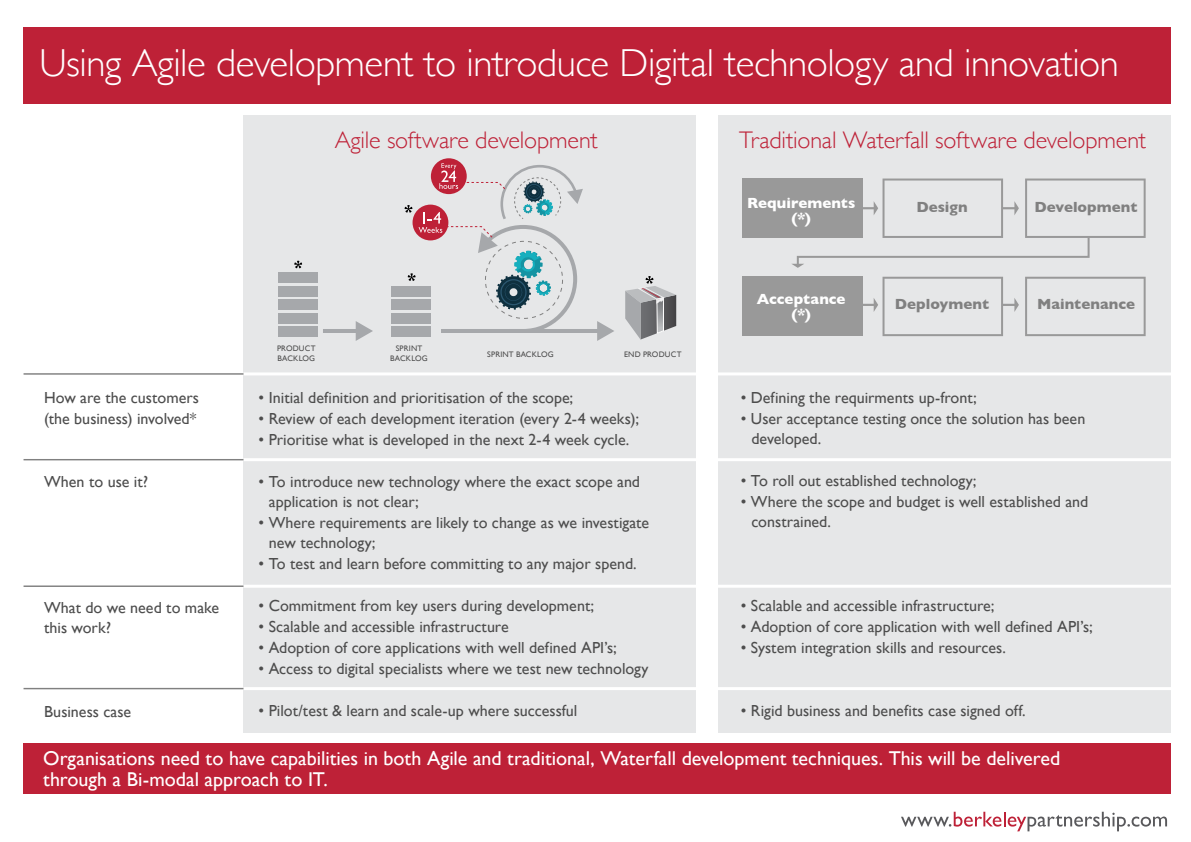
<style>
.page{position:relative;width:1191px;height:842px;background:#fff}
.page>*{position:absolute;margin:0;border:0;box-sizing:border-box;transform-origin:0 0}
.t1{font:300 39px "Gill Sans";letter-spacing:-.01em;color:#fff}
.t2{font:300 24px "Gill Sans";letter-spacing:-.005em;color:#be2137}
.t3{font:20px/21px "Gill Sans";color:#fff}
.t4{font:16px/20px "Gill Sans";color:#4d4d4d}
.t5{font:700 15px "Gill Sans";letter-spacing:.005em;color:#808080}
.t6{font:700 15px/15px "Gill Sans";color:#fff;text-align:center}
.t7{font:8px/10px "Gill Sans";letter-spacing:.025em;color:#4d4d4d}
</style>
<div class="page">
<div style="left:243px;top:116px;width:452px;height:617px;background:#e6e7e8"></div>
<div style="left:718px;top:116px;width:452px;height:617px;background:#e6e7e8"></div>
<div style="left:24px;top:28px;width:1146px;height:76px;background:#be2137"></div>
<svg style="left:901px;top:812px;width:266px;height:19px"></svg>
<hr style="left:243px;top:372px;width:945px;height:3px;background:#fff">
<hr style="left:243px;top:458px;width:945px;height:3px;background:#fff">
<hr style="left:243px;top:585px;width:945px;height:3px;background:#fff">
<hr style="left:243px;top:687px;width:945px;height:3px;background:#fff">
<hr style="left:24px;top:373px;width:219px;height:2px;background:#808080">
<hr style="left:24px;top:459px;width:219px;height:1px;background:#808080">
<hr style="left:24px;top:585px;width:219px;height:2px;background:#808080">
<hr style="left:24px;top:688px;width:219px;height:1px;background:#808080">
<div style="left:742px;top:179px;width:121px;height:59px;background:#999"></div>
<div style="left:742px;top:277px;width:121px;height:59px;background:#999"></div>
<svg style="left:1025px;top:277px;width:120px;height:59px"></svg>
<svg style="left:792px;top:179px;width:353px;height:89px"></svg>
<svg style="left:863px;top:277px;width:156px;height:59px"></svg>
<div style="left:24px;top:743px;width:1146px;height:51px;background:#be2137"></div>
<div style="left:278px;top:326px;width:40px;height:11px;background:#a6a8ab"></div>
<div style="left:278px;top:313px;width:40px;height:11px;background:#a6a8ab"></div>
<div style="left:278px;top:299px;width:40px;height:11px;background:#a6a8ab"></div>
<div style="left:278px;top:286px;width:40px;height:11px;background:#a6a8ab"></div>
<div style="left:278px;top:272px;width:40px;height:11px;background:#a6a8ab"></div>
<div style="left:391px;top:326px;width:40px;height:11px;background:#a6a8ab"></div>
<div style="left:391px;top:313px;width:40px;height:11px;background:#a6a8ab"></div>
<div style="left:391px;top:299px;width:40px;height:11px;background:#a6a8ab"></div>
<div style="left:391px;top:286px;width:40px;height:11px;background:#a6a8ab"></div>
<hr style="left:508px;top:329px;width:92px;height:4px;background:#a6a8ab">
<svg style="left:597px;top:321px;width:17px;height:20px"></svg>
<hr style="left:323px;top:329px;width:36px;height:4px;background:#a6a8ab">
<svg style="left:356px;top:321px;width:17px;height:20px"></svg>
<svg style="left:431px;top:158px;width:36px;height:36px"></svg>
<svg style="left:294px;top:261px;width:8px;height:7px"></svg>
<svg style="left:404px;top:163px;width:179px;height:170px"></svg>
<svg style="left:625px;top:276px;width:51px;height:64px"></svg>
<h1 class="t1" style="left:40px;top:33px;width:1081px">Using Agile development to introduce Digital technology and innovation</h1>
<h2 class="t2" style="left:335px;top:121px;width:265px">Agile software development</h2>
<h2 class="t2" style="left:739px;top:121px;width:408px">Traditional Waterfall software development</h2>
<p class="t6" style="left:747px;top:195px;width:110px">Requirements (*)</p>
<p class="t5" style="left:916px;top:195px;width:53px">Design</p>
<p class="t5" style="left:1034px;top:195px;width:104px">Development</p>
<p class="t6" style="left:757px;top:291px;width:90px">Acceptance (*)</p>
<p class="t5" style="left:894px;top:292px;width:96px">Deployment</p>
<p class="t5" style="left:1037px;top:292px;width:100px">Maintenance</p>
<p class="t7" style="left:277px;top:343px;width:40px">PRODUCT<br>BACKLOG</p>
<p class="t7" style="left:390px;top:343px;width:39px;text-align:center">SPRINT<br>BACKLOG</p>
<p class="t7" style="left:487px;top:349px;width:68px">SPRINT BACKLOG</p>
<p class="t7" style="left:624px;top:349px;width:59px">END PRODUCT</p>
<p class="t4" style="left:44px;top:387px;width:157px;line-height:21px">How are the customers (the business) involved*</p>
<p class="t4" style="left:44px;top:471px;width:105px">When to use it?</p>
<p class="t4" style="left:44px;top:597px;width:177px">What do we need to make this work?</p>
<p class="t4" style="left:44px;top:701px;width:89px">Business case</p>
<p class="t4" style="left:259px;top:387px;width:316px">• Initial definition and prioritisation of the scope;</p>
<p class="t4" style="left:259px;top:408px;width:382px">• Review of each development iteration (every 2-4 weeks);</p>
<p class="t4" style="left:259px;top:429px;width:372px">• Prioritise what is developed in the next 2-4 week cycle.</p>
<p class="t4" style="left:269px;top:471px;width:373px;text-indent:-10px">• To introduce new technology where the exact scope and application is not clear;</p>
<p class="t4" style="left:269px;top:512px;width:382px;text-indent:-10px">• Where requirements are likely to change as we investigate new technology;</p>
<p class="t4" style="left:259px;top:553px;width:380px">• To test and learn before committing to any major spend.</p>
<p class="t4" style="left:259px;top:595px;width:337px">• Commitment from key users during development;</p>
<p class="t4" style="left:259px;top:616px;width:252px">• Scalable and accessible infrastructure</p>
<p class="t4" style="left:259px;top:637px;width:360px">• Adoption of core applications with well defined API’s;</p>
<p class="t4" style="left:259px;top:658px;width:391px">• Access to digital specialists where we test new technology</p>
<p class="t4" style="left:259px;top:700px;width:320px">• Pilot/test &amp; learn and scale-up where successful</p>
<p class="t4" style="left:741px;top:387px;width:237px">• Defining the requirments up-front;</p>
<p class="t4" style="left:751px;top:408px;width:335px;text-indent:-11px">• User acceptance testing once the solution has been developed.</p>
<p class="t4" style="left:741px;top:470px;width:237px">• To roll out established technology;</p>
<p class="t4" style="left:751px;top:491px;width:338px;text-indent:-11px">• Where the scope and budget is well established and constrained.</p>
<p class="t4" style="left:741px;top:595px;width:255px">• Scalable and accessible infrastructure;</p>
<p class="t4" style="left:741px;top:616px;width:353px">• Adoption of core application with well defined API’s;</p>
<p class="t4" style="left:741px;top:637px;width:266px">• System integration skills and resources.</p>
<p class="t4" style="left:741px;top:700px;width:286px">• Rigid business and benefits case signed off.</p>
<p class="t3" style="left:43px;top:748px;width:1018px">Organisations need to have capabilities in both Agile and traditional, Waterfall development techniques. This will be delivered through a Bi-modal approach to IT.</p>
</div>
